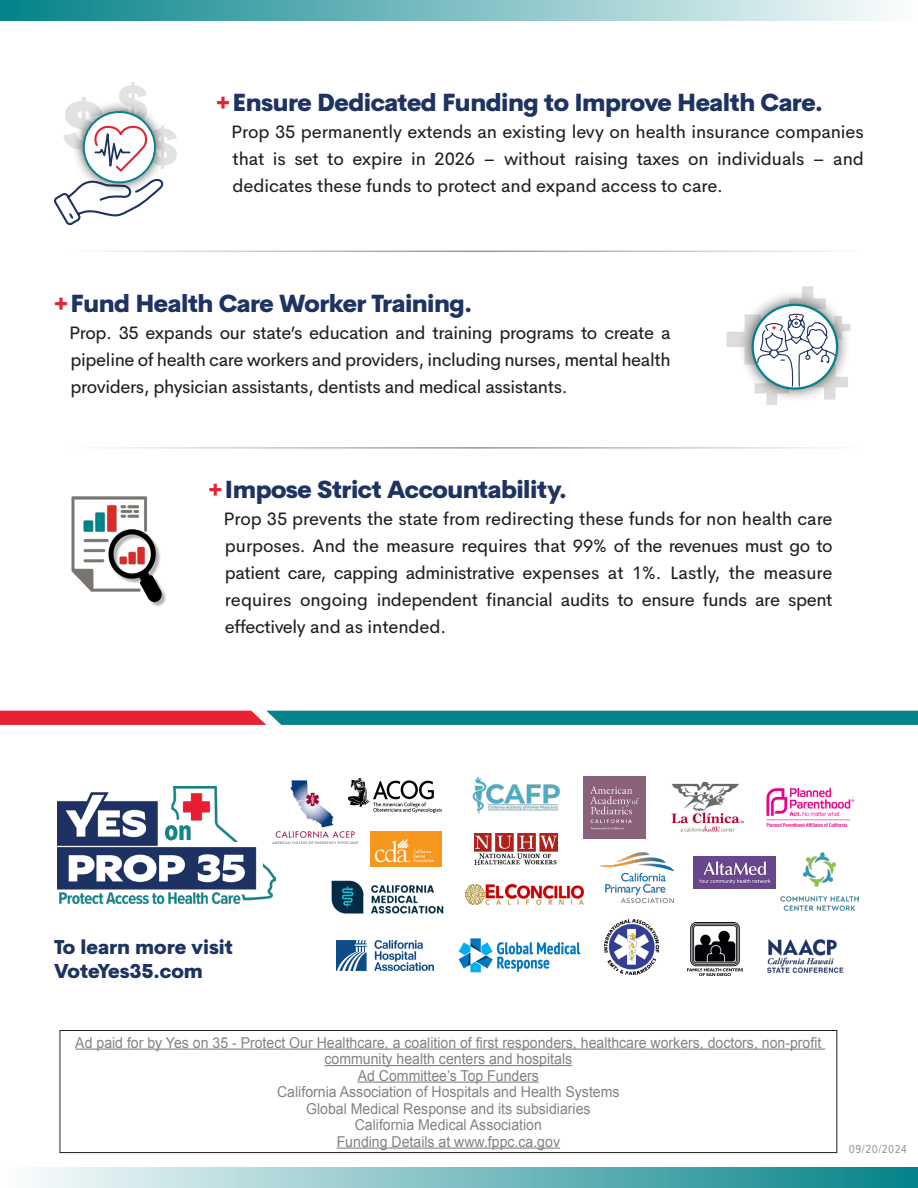
<style>
.page{position:relative;width:918px;height:1188px;background:#fff}
.page>*{position:absolute;margin:0;border:0;box-sizing:border-box;transform-origin:0 0}
.t1{font:800 24px "Cerebri Sans";letter-spacing:-.02em;color:#1e3362}
.t2{font:800 19.5px/24px "Cerebri Sans";color:#1e3362}
.t3{font:18px/27px "Cerebri Sans";letter-spacing:-.02em;color:#231f20;text-align:justify}
.t4{font:15px/16.5px "Arial";color:#808285;text-align:center;scale:.94 1}
.t5{font:12px "Proxima Nova Cond";letter-spacing:.04em;color:#939598}
.s1{color:#e62233}
</style>
<div class="page">
<div style="left:0;top:0;width:918px;height:20px;background:linear-gradient(to right,#038289,#fcfdfd)"></div>
<svg style="left:726px;top:286px;width:125px;height:119px"></svg>
<hr style="left:54px;top:251px;width:810px;height:1px;background:#939598">
<img style="left:71px;top:496px;width:95px;height:111px">
<hr style="left:54px;top:447px;width:810px;height:2px;background:#939598">
<svg style="left:0;top:711px;width:918px;height:14px;background:#496a74"></svg>
<div style="left:0;top:1168px;width:918px;height:20px;background:linear-gradient(to right,#fdfefe,#04838a)"></div>
<hr style="left:75px;top:1049px;width:750px;height:1px;background:#808285">
<hr style="left:325px;top:1065px;width:247px;height:1px;background:#808285">
<hr style="left:358px;top:1082px;width:181px;height:1px;background:#808285">
<hr style="left:337px;top:1148px;width:223px;height:1px;background:#808285">
<div style="left:60px;top:1030px;width:777px;height:123px;border:1px solid #231f20"></div>
<img style="left:57px;top:786px;width:219px;height:118px">
<img style="left:331px;top:880px;width:113px;height:34px">
<img style="left:465px;top:885px;width:118px;height:20px">
<img style="left:351px;top:779px;width:90px;height:34px">
<img style="left:766px;top:787px;width:89px;height:40px">
<img style="left:600px;top:853px;width:74px;height:50px">
<img style="left:604px;top:919px;width:55px;height:55px">
<img style="left:337px;top:940px;width:97px;height:31px">
<img style="left:458px;top:938px;width:123px;height:35px">
<img style="left:371px;top:832px;width:71px;height:35px">
<img style="left:693px;top:856px;width:83px;height:32px">
<img style="left:781px;top:853px;width:77px;height:57px">
<img style="left:688px;top:923px;width:54px;height:52px">
<img style="left:273px;top:781px;width:84px;height:63px">
<img style="left:472px;top:776px;width:88px;height:38px">
<img style="left:584px;top:776px;width:61px;height:62px">
<img style="left:671px;top:781px;width:73px;height:51px">
<img style="left:474px;top:833px;width:84px;height:31px">
<img style="left:767px;top:939px;width:77px;height:34px">
<svg style="left:54px;top:82px;width:123px;height:144px"></svg>
<p class="t1" style="left:216px;top:83px;width:609px"><span class="s1">+</span>Ensure Dedicated Funding to Improve Health Care.</p>
<p class="t3" style="left:231px;top:117px;width:634px">Prop 35 permanently extends an existing levy on health insurance companies that is set to expire in 2026 – without raising taxes on individuals – and dedicates these funds to protect and expand access to care.</p>
<p class="t1" style="left:54px;top:283px;width:420px"><span class="s1">+</span>Fund Health Care Worker Training.</p>
<p class="t3" style="left:69px;top:317px;width:603px">Prop. 35 expands our state’s education and training programs to create a pipeline of health care workers and providers, including nurses, mental health providers, physician assistants, dentists and medical assistants.</p>
<p class="t1" style="left:208px;top:469px;width:360px"><span class="s1">+</span>Impose Strict Accountability.</p>
<p class="t3" style="left:223px;top:503px;width:611px">Prop 35 prevents the state from redirecting these funds for non health care purposes. And the measure requires that 99% of the revenues must go to patient care, capping administrative expenses at 1%. Lastly, the measure requires ongoing independent financial audits to ensure funds are spent effectively and as intended.</p>
<p class="t2" style="left:54px;top:933px;width:180px">To learn more visit<br>VoteYes35.com</p>
<p class="t4" style="left:75px;top:1034px;width:795px">Ad paid for by Yes on 35 - Protect Our Healthcare, a coalition of first responders, healthcare workers, doctors, non-profit community health centers and hospitals</p>
<p class="t4" style="left:358px;top:1067px;width:194px">Ad Committee’s Top Funders</p>
<p class="t4" style="left:277px;top:1084px;width:366px">California Association of Hospitals and Health Systems</p>
<p class="t4" style="left:306px;top:1100px;width:304px">Global Medical Response and its subsidiaries</p>
<p class="t4" style="left:355px;top:1117px;width:201px">California Medical Association</p>
<p class="t4" style="left:337px;top:1133px;width:239px">Funding Details at www.fppc.ca.gov</p>
<p class="t5" style="left:849px;top:1143px;width:59px">09/20/2024</p>
</div>
